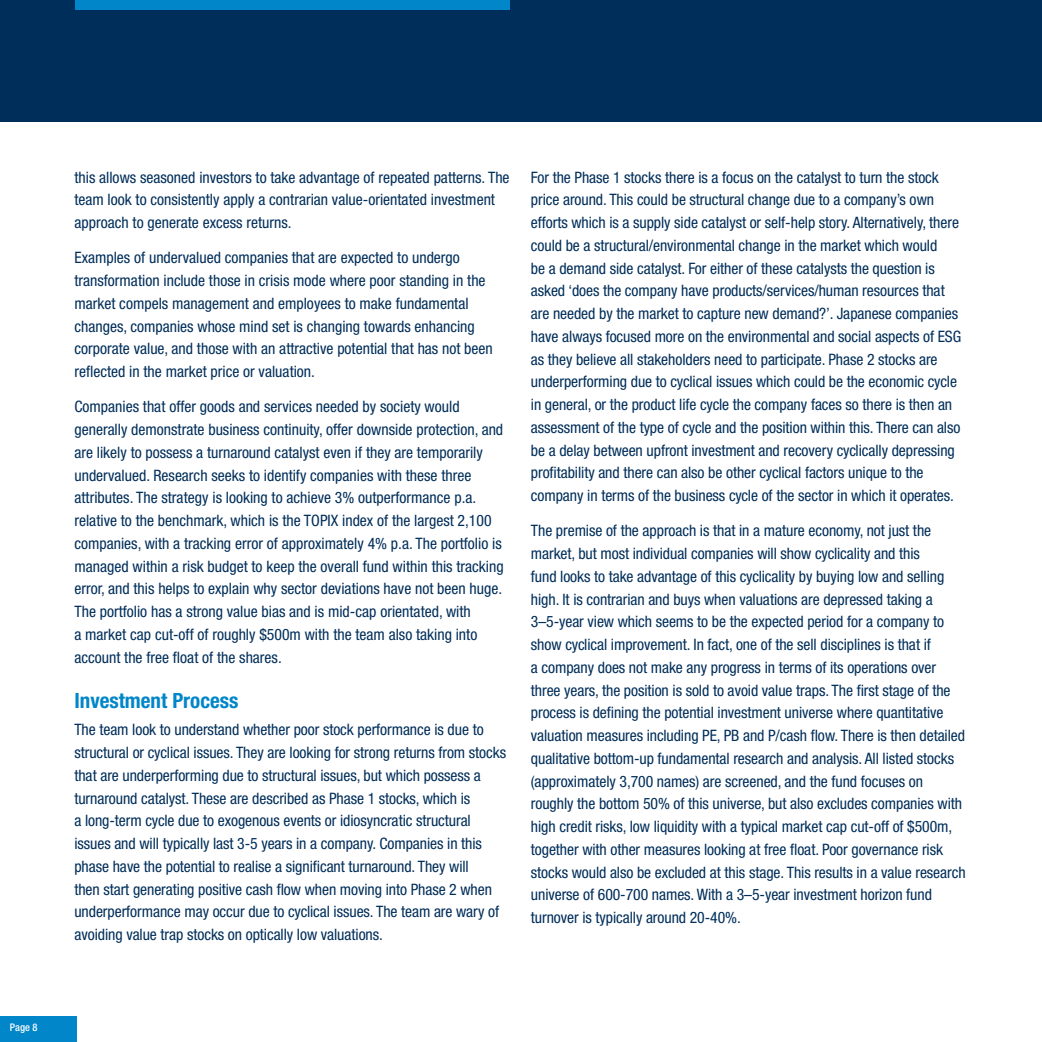
<style>
.page{position:relative;width:1042px;height:1042px;background:#fff}
.page>*{position:absolute;margin:0;border:0;box-sizing:border-box;transform-origin:0 0}
.t1{font:700 condensed 21px "Helvetica Neue";color:#0086c9}
.t2{font:condensed 15.75px/22.8px "Helvetica Neue LT Std";letter-spacing:-.005em;color:#002e5a}
.t3{font:500 condensed 10.5px "Helvetica Neue LT Std";color:#fff}
</style>
<div class="page">
<div style="left:0;top:0;width:1042px;height:121px;background:#002e5a"></div>
<div style="left:76px;top:0;width:434px;height:10px;background:#0086c9"></div>
<div style="left:0;top:1016px;width:76px;height:26px;background:#0086c9"></div>
<p class="t3" style="left:10px;top:1021px;width:29px">Page 8</p>
<p class="t2" style="left:74px;top:166px;width:437px">this allows seasoned investors to take advantage of repeated patterns. The team look to consistently apply a contrarian value-orientated investment approach to generate excess returns.</p>
<p class="t2" style="left:74px;top:246px;width:420px">Examples of undervalued companies that are expected to undergo transformation include those in crisis mode where poor standing in the market compels management and employees to make fundamental changes, companies whose mind set is changing towards enhancing corporate value, and those with an attractive potential that has not been reflected in the market price or valuation.</p>
<p class="t2" style="left:74px;top:395px;width:431px">Companies that offer goods and services needed by society would generally demonstrate business continuity, offer downside protection, and are likely to possess a turnaround catalyst even if they are temporarily undervalued. Research seeks to identify companies with these three attributes. The strategy is looking to achieve 3% outperformance p.a. relative to the benchmark, which is the TOPIX index of the largest 2,100 companies, with a tracking error of approximately 4% p.a. The portfolio is managed within a risk budget to keep the overall fund within this tracking error, and this helps to explain why sector deviations have not been huge.<br>The portfolio has a strong value bias and is mid-cap orientated, with<br>a market cap cut-off of roughly $500m with the team also taking into account the free float of the shares.</p>
<h1 class="t1" style="left:74px;top:687px;width:165px">Investment Process</h1>
<p class="t2" style="left:74px;top:718px;width:433px">The team look to understand whether poor stock performance is due to structural or cyclical issues. They are looking for strong returns from stocks that are underperforming due to structural issues, but which possess a turnaround catalyst. These are described as Phase 1 stocks, which is<br>a long-term cycle due to exogenous events or idiosyncratic structural issues and will typically last 3-5 years in a company. Companies in this phase have the potential to realise a significant turnaround. They will<br>then start generating positive cash flow when moving into Phase 2 when underperformance may occur due to cyclical issues. The team are wary of avoiding value trap stocks on optically low valuations.</p>
<p class="t2" style="left:531px;top:166px;width:432px">For the Phase 1 stocks there is a focus on the catalyst to turn the stock price around. This could be structural change due to a company’s own efforts which is a supply side catalyst or self-help story. Alternatively, there could be a structural/environmental change in the market which would<br>be a demand side catalyst. For either of these catalysts the question is asked ‘does the company have products/services/human resources that are needed by the market to capture new demand?’. Japanese companies have always focused more on the environmental and social aspects of ESG as they believe all stakeholders need to participate. Phase 2 stocks are underperforming due to cyclical issues which could be the economic cycle in general, or the product life cycle the company faces so there is then an assessment of the type of cycle and the position within this. There can also be a delay between upfront investment and recovery cyclically depressing profitability and there can also be other cyclical factors unique to the company in terms of the business cycle of the sector in which it operates.</p>
<p class="t2" style="left:531px;top:519px;width:436px">The premise of the approach is that in a mature economy, not just the market, but most individual companies will show cyclicality and this<br>fund looks to take advantage of this cyclicality by buying low and selling high. It is contrarian and buys when valuations are depressed taking a 3–5-year view which seems to be the expected period for a company to show cyclical improvement. In fact, one of the sell disciplines is that if<br>a company does not make any progress in terms of its operations over three years, the position is sold to avoid value traps. The first stage of the process is defining the potential investment universe where quantitative valuation measures including PE, PB and P/cash flow. There is then detailed qualitative bottom-up fundamental research and analysis. All listed stocks (approximately 3,700 names) are screened, and the fund focuses on roughly the bottom 50% of this universe, but also excludes companies with high credit risks, low liquidity with a typical market cap cut-off of $500m, together with other measures looking at free float. Poor governance risk stocks would also be excluded at this stage. This results in a value research universe of 600-700 names. With a 3–5-year investment horizon fund turnover is typically around 20-40%.</p>
</div>
